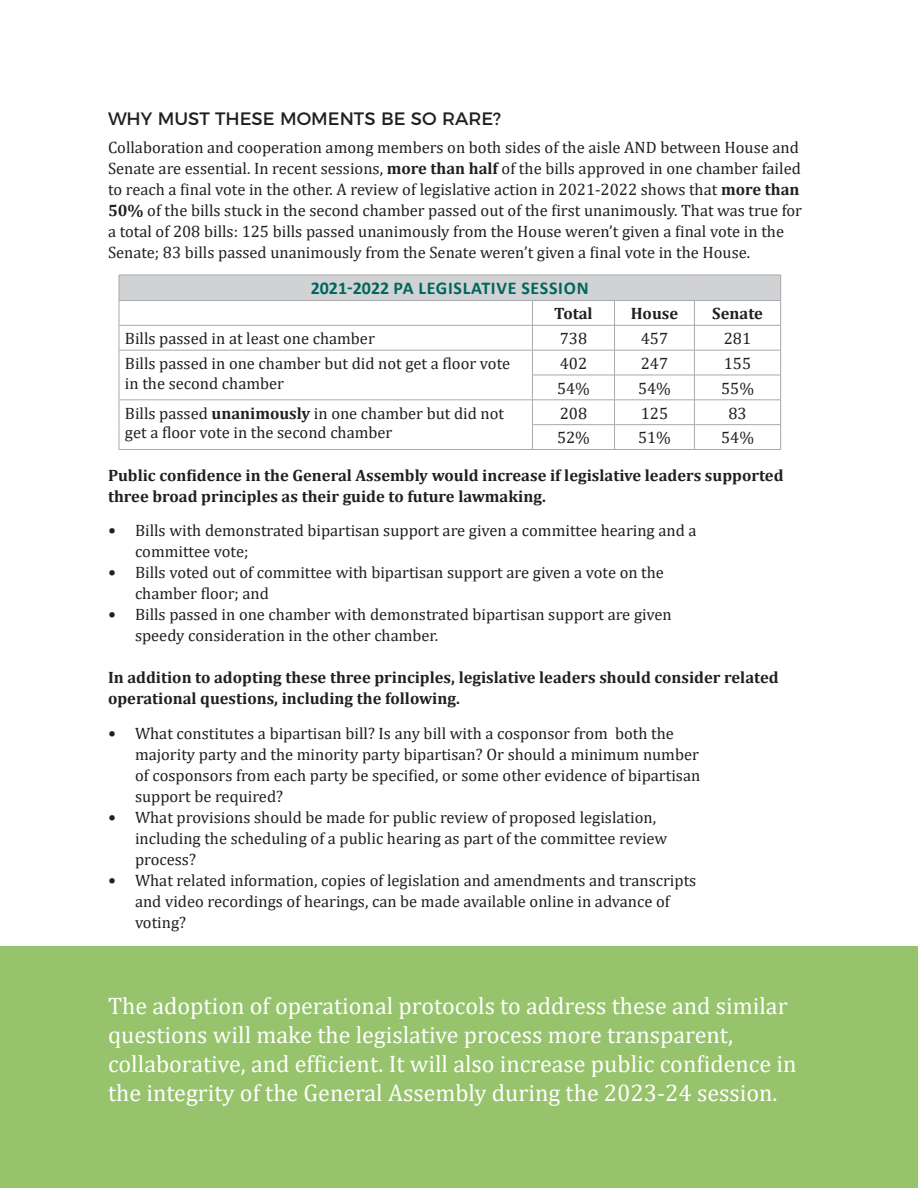
<style>
.page{position:relative;width:918px;height:1188px;background:#fff}
.page>*{position:absolute;margin:0;border:0;box-sizing:border-box;transform-origin:0 0}
.t1{font:24px/28.8px "Cambria";color:#fff}
.t2{font:700 18px "Calibri";letter-spacing:.04em;color:#00665e}
.t3{font:18px "Montserrat";color:#231f20}
.t4{font:16.5px/21px "Cambria";color:#231f20}
.t5{font:700 16.5px/21px "Cambria";color:#231f20}
.s1{font-weight:700}
.s2{font-size:18px}
</style>
<div class="page">
<div style="left:0;top:946px;width:918px;height:242px;background:#96c36b"></div>
<div style="left:119px;top:275px;width:662px;height:25px;background:#d1d2d4"></div>
<hr style="left:119px;top:275px;width:413px;height:1px;background:#a8a9ad">
<hr style="left:532px;top:275px;width:83px;height:1px;background:#a8a9ad">
<hr style="left:615px;top:275px;width:79px;height:1px;background:#a8a9ad">
<hr style="left:694px;top:275px;width:87px;height:1px;background:#a8a9ad">
<hr style="left:119px;top:300px;width:413px;height:1px;background:#a8a9ad">
<hr style="left:532px;top:300px;width:83px;height:1px;background:#a8a9ad">
<hr style="left:615px;top:300px;width:79px;height:1px;background:#a8a9ad">
<hr style="left:694px;top:300px;width:87px;height:1px;background:#a8a9ad">
<hr style="left:119px;top:325px;width:413px;height:1px;background:#a8a9ad">
<hr style="left:532px;top:325px;width:83px;height:1px;background:#a8a9ad">
<hr style="left:615px;top:325px;width:79px;height:1px;background:#a8a9ad">
<hr style="left:694px;top:325px;width:87px;height:1px;background:#a8a9ad">
<hr style="left:119px;top:350px;width:413px;height:1px;background:#a8a9ad">
<hr style="left:532px;top:350px;width:83px;height:1px;background:#a8a9ad">
<hr style="left:615px;top:350px;width:79px;height:1px;background:#a8a9ad">
<hr style="left:694px;top:350px;width:87px;height:1px;background:#a8a9ad">
<hr style="left:532px;top:375px;width:83px;height:1px;background:#a8a9ad">
<hr style="left:615px;top:375px;width:79px;height:1px;background:#a8a9ad">
<hr style="left:694px;top:375px;width:87px;height:1px;background:#a8a9ad">
<hr style="left:119px;top:400px;width:413px;height:1px;background:#a8a9ad">
<hr style="left:532px;top:400px;width:83px;height:1px;background:#a8a9ad">
<hr style="left:615px;top:400px;width:79px;height:1px;background:#a8a9ad">
<hr style="left:694px;top:400px;width:87px;height:1px;background:#a8a9ad">
<svg style="left:119px;top:275px;width:1px;height:174px"></svg>
<hr style="left:532px;top:424px;width:83px;height:1px;background:#a8a9ad">
<svg style="left:532px;top:301px;width:1px;height:148px"></svg>
<hr style="left:615px;top:424px;width:79px;height:1px;background:#a8a9ad">
<svg style="left:614px;top:301px;width:1px;height:148px"></svg>
<hr style="left:694px;top:424px;width:87px;height:1px;background:#a8a9ad">
<svg style="left:694px;top:301px;width:1px;height:148px"></svg>
<svg style="left:780px;top:276px;width:1px;height:173px"></svg>
<hr style="left:119px;top:449px;width:413px;height:1px;background:#a8a9ad">
<hr style="left:532px;top:449px;width:83px;height:1px;background:#a8a9ad">
<hr style="left:615px;top:449px;width:79px;height:1px;background:#a8a9ad">
<hr style="left:694px;top:449px;width:87px;height:1px;background:#a8a9ad">
<p class="t3" style="left:108px;top:105px;width:395px">WHY MUST THESE MOMENTS BE SO RARE?</p>
<p class="t4" style="left:108px;top:137px;width:696px">Collaboration and cooperation among members on both sides of the aisle AND between House and Senate are essential. In recent sessions, <span class="s1">more than half</span> of the bills approved in one chamber failed to reach a final vote in the other. A review of legislative action in 2021-2022 shows that <span class="s1">more than 50%</span> of the bills stuck in the second chamber passed out of the first unanimously. That was true for a total of 208 bills: 125 bills passed unanimously from the House weren’t given a final vote in the Senate; 83 bills passed unanimously from the Senate weren’t given a final vote in the House.</p>
<p class="t2" style="left:311px;top:276px;width:279px">2021-2022 PA LEGISLATIVE SESSION</p>
<p class="t5" style="left:554px;top:303px;width:40px">Total</p>
<p class="t5" style="left:631px;top:303px;width:49px">House</p>
<p class="t5" style="left:712px;top:303px;width:52px">Senate</p>
<p class="t4" style="left:125px;top:328px;width:251px">Bills passed in at least one chamber</p>
<p class="t4" style="left:560px;top:328px;width:29px">738</p>
<p class="t4" style="left:641px;top:328px;width:29px">457</p>
<p class="t4" style="left:724px;top:328px;width:29px">281</p>
<p class="t4" style="left:125px;top:353px;width:387px;line-height:19.8px">Bills passed in one chamber but did not get a floor vote in the second chamber</p>
<p class="t4" style="left:560px;top:353px;width:29px">402</p>
<p class="t4" style="left:641px;top:353px;width:29px">247</p>
<p class="t4" style="left:724px;top:353px;width:29px">155</p>
<p class="t4" style="left:557px;top:378px;width:34px">54%</p>
<p class="t4" style="left:638px;top:378px;width:34px">54%</p>
<p class="t4" style="left:721px;top:378px;width:34px">55%</p>
<p class="t4" style="left:125px;top:403px;width:381px;line-height:19.8px">Bills passed <span class="s1">unanimously</span> in one chamber but did not get a floor vote in the second chamber</p>
<p class="t4" style="left:560px;top:402px;width:29px">208</p>
<p class="t4" style="left:641px;top:402px;width:29px">125</p>
<p class="t4" style="left:728px;top:402px;width:20px">83</p>
<p class="t4" style="left:557px;top:427px;width:34px">52%</p>
<p class="t4" style="left:638px;top:427px;width:34px">51%</p>
<p class="t4" style="left:721px;top:427px;width:34px">54%</p>
<p class="t5" style="left:108px;top:464px;width:677px">Public confidence in the General Assembly would increase if legislative leaders supported three broad principles as their guide to future lawmaking.</p>
<p class="t4" style="left:135px;top:520px;width:563px;text-indent:-27px"><span class="s2">•</span> Bills with demonstrated bipartisan support are given a committee hearing and a committee vote;</p>
<p class="t4" style="left:135px;top:562px;width:531px;text-indent:-27px"><span class="s2">•</span> Bills voted out of committee with bipartisan support are given a vote on the chamber floor; and</p>
<p class="t4" style="left:135px;top:604px;width:538px;text-indent:-27px"><span class="s2">•</span> Bills passed in one chamber with demonstrated bipartisan support are given speedy consideration in the other chamber.</p>
<p class="t5" style="left:108px;top:667px;width:672px">In addition to adopting these three principles, legislative leaders should consider related operational questions, including the following.</p>
<p class="t4" style="left:135px;top:723px;width:567px;text-indent:-27px"><span class="s2">•</span> What constitutes a bipartisan bill? Is any bill with a cosponsor from both the majority party and the minority party bipartisan? Or should a minimum number of cosponsors from each party be specified, or some other evidence of bipartisan support be required?</p>
<p class="t4" style="left:135px;top:807px;width:534px;text-indent:-27px"><span class="s2">•</span> What provisions should be made for public review of proposed legislation, including the scheduling of a public hearing as part of the committee review process?</p>
<p class="t4" style="left:135px;top:870px;width:563px;text-indent:-27px"><span class="s2">•</span> What related information, copies of legislation and amendments and transcripts and video recordings of hearings, can be made available online in advance of voting?</p>
<p class="t1" style="left:108px;top:992px;width:690px">The adoption of operational protocols to address these and similar questions will make the legislative process more transparent, collaborative, and efficient. It will also increase public confidence in the integrity of the General Assembly during the 2023-24 session.</p>
</div>
